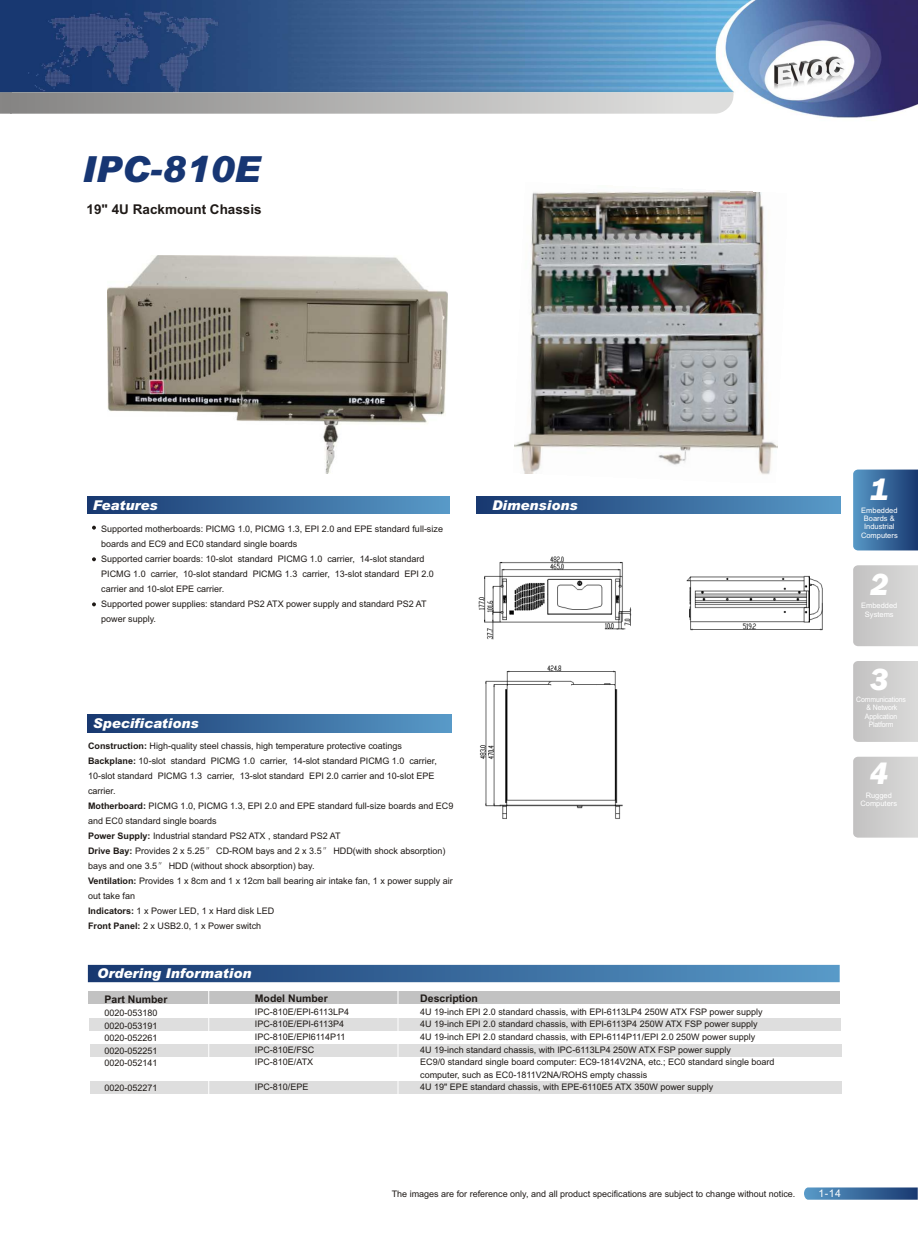
<style>
.page{position:relative;width:918px;height:1238px;background:#fff}
.page>*{position:absolute;margin:0;border:0;box-sizing:border-box;transform-origin:0 0}
.t1{font:italic 900 36px "Arial";color:#173673}
.t2{font:italic 800 30.3px "Franklin Gothic IT Cby BT";color:#fff}
.t3{font:italic 900 13.5px "Arial";color:#fff}
.t4{font:700 13.5px "Arial";color:#1f1a17}
.t5{font:700 10.5px "Arial";color:#1f1a17}
.t6{font:10.5px "Arial";color:#fff}
.t7{font:9px/15px "Arial";color:#1f1a17}
.t8{font:7.5px/8.4px "Arial";color:#fff;text-align:center}
.t9{font:7.5px/8.4px "Arial";letter-spacing:-.02em;color:#fff;text-align:center;scale:.92 1}
.s1{font-weight:700}
.s2{font-family:"Sim Sun"}
</style>
<div class="page">
<img style="left:12px;top:0;width:906px;height:118px">
<img style="left:0;top:0;width:12px;height:92px">
<svg style="left:0;top:92px;width:735px;height:22px;background:#b5b5b4"></svg>
<svg style="left:804px;top:1187px;width:113px;height:12px"></svg>
<svg style="left:853px;top:756px;width:65px;height:81px;background:#cececd"></svg>
<svg style="left:853px;top:469px;width:65px;height:81px;background:#39699c"></svg>
<svg style="left:853px;top:565px;width:65px;height:81px;background:#cececd"></svg>
<svg style="left:853px;top:661px;width:65px;height:81px;background:#cececd"></svg>
<div style="left:89px;top:1018px;width:751px;height:13px;background:#dedede"></div>
<div style="left:90px;top:1081px;width:752px;height:13px;background:#dedede"></div>
<div style="left:90px;top:1043px;width:752px;height:13px;background:#dedede"></div>
<div style="left:88px;top:496px;width:362px;height:17px;background:linear-gradient(to right,#183870,#589ac8)"></div>
<svg style="left:92px;top:525px;width:4px;height:4px"></svg>
<svg style="left:92px;top:557px;width:4px;height:4px"></svg>
<svg style="left:92px;top:602px;width:4px;height:4px"></svg>
<div style="left:88px;top:715px;width:363px;height:17px;background:linear-gradient(to right,#183870,#589ac8)"></div>
<div style="left:476px;top:496px;width:364px;height:17px;background:linear-gradient(to right,#183870,#589ac8)"></div>
<div style="left:88px;top:991px;width:751px;height:13px;background:#c2c2c2"></div>
<svg style="left:88px;top:964px;width:751px;height:18px;background:#4170a0"></svg>
<hr style="left:208px;top:990px;width:1px;height:120px;background:#fff">
<hr style="left:397px;top:990px;width:1px;height:120px;background:#fff">
<img style="left:514px;top:190px;width:264px;height:285px">
<img style="left:478px;top:556px;width:345px;height:263px">
<img style="left:108px;top:256px;width:339px;height:217px">
<h1 class="t1" style="left:82px;top:156px;width:180px">IPC-810E</h1>
<h3 class="t4" style="left:87px;top:204px;width:176px">19" 4U Rackmount Chassis</h3>
<h3 class="t3" style="left:93px;top:500px;width:67px">Features</h3>
<p class="t7" style="left:101px;top:522px;width:343px">Supported motherboards: PICMG 1.0, PICMG 1.3, EPI 2.0 and EPE standard full-size boards and EC9 and EC0 standard single boards<br>Supported carrier boards: 10-slot standard PICMG 1.0 carrier, 14-slot standard PICMG 1.0 carrier, 10-slot standard PICMG 1.3 carrier, 13-slot standard EPI 2.0 carrier and 10-slot EPE carrier.<br>Supported power supplies: standard PS2 ATX power supply and standard PS2 AT power supply.</p>
<h3 class="t3" style="left:93px;top:718px;width:107px">Specifications</h3>
<p class="t7" style="left:88px;top:738px;width:367px"><span class="s1">Construction:</span> High-quality steel chassis, high temperature protective coatings<br><span class="s1">Backplane:</span> 10-slot standard PICMG 1.0 carrier, 14-slot standard PICMG 1.0 carrier, 10-slot standard PICMG 1.3 carrier, 13-slot standard EPI 2.0 carrier and 10-slot EPE carrier.<br><span class="s1">Motherboard:</span> PICMG 1.0, PICMG 1.3, EPI 2.0 and EPE standard full-size boards and EC9 and EC0 standard single boards<br><span class="s1">Power Supply:</span> Industrial standard PS2 ATX , standard PS2 AT<br><span class="s1">Drive Bay:</span> Provides 2 x 5.25<span class="s2">″</span> CD-ROM bays and 2 x 3.5<span class="s2">″</span> HDD(with shock absorption) bays and one 3.5<span class="s2">″</span> HDD (without shock absorption) bay.<br><span class="s1">Ventilation:</span> Provides 1 x 8cm and 1 x 12cm ball bearing air intake fan, 1 x power supply air out take fan<br><span class="s1">Indicators:</span> 1 x Power LED, 1 x Hard disk LED<br><span class="s1">Front Panel:</span> 2 x USB2.0, 1 x Power switch</p>
<h3 class="t3" style="left:492px;top:500px;width:87px">Dimensions</h3>
<h3 class="t3" style="left:97px;top:968px;width:156px">Ordering Information</h3>
<p class="t5" style="left:104px;top:995px;width:65px">Part Number</p>
<p class="t7" style="left:104px;top:1007px;width:55px;line-height:12.6px;text-align:justify">0020-053180<br>0020-053191<br>0020-052261<br>0020-052251<br>0020-052141</p>
<p class="t7" style="left:104px;top:1081px;width:55px">0020-052271</p>
<p class="t5" style="left:255px;top:994px;width:74px">Model Number</p>
<p class="t7" style="left:255px;top:1006px;width:96px;line-height:12.6px">IPC-810E/EPI-6113LP4<br>IPC-810E/EPI-6113P4<br>IPC-810E/EPI6114P11<br>IPC-810E/FSC<br>IPC-810E/ATX</p>
<p class="t7" style="left:255px;top:1080px;width:55px">IPC-810/EPE</p>
<p class="t5" style="left:420px;top:994px;width:59px">Description</p>
<p class="t7" style="left:420px;top:1006px;width:356px;line-height:12.6px">4U 19-inch EPI 2.0 standard chassis, with EPI-6113LP4 250W ATX FSP power supply 4U 19-inch EPI 2.0 standard chassis, with EPI-6113P4 250W ATX FSP power supply<br>4U 19-inch EPI 2.0 standard chassis, with EPI-6114P11/EPI 2.0 250W power supply<br>4U 19-inch standard chassis, with IPC-6113LP4 250W ATX FSP power supply<br>EC9/0 standard single board computer: EC9-1814V2NA, etc.; EC0 standard single board computer, such as EC0-1811V2NA/ROHS empty chassis<br>4U 19" EPE standard chassis, with EPE-6110E5 ATX 350W power supply</p>
<h2 class="t2" style="left:870px;top:477px;width:20px">1</h2>
<p class="t8" style="left:861px;top:506px;width:38px">Embedded<br>Boards &amp;<br>Industrial<br>Computers</p>
<h2 class="t2" style="left:870px;top:571px;width:20px">2</h2>
<p class="t8" style="left:861px;top:602px;width:38px">Embedded<br>Systems</p>
<h2 class="t2" style="left:870px;top:666px;width:20px">3</h2>
<p class="t9" style="left:856px;top:695px;width:55px">Communications &amp; Network<br>Application<br>Platform</p>
<h2 class="t2" style="left:870px;top:760px;width:20px">4</h2>
<p class="t8" style="left:860px;top:791px;width:38px">Rugged<br>Computers</p>
<p class="t7" style="left:391px;top:1187px;width:405px">The images are for reference only, and all product specifications are subject to change without notice.</p>
<p class="t6" style="left:818px;top:1189px;width:24px">1-14</p>
</div>
